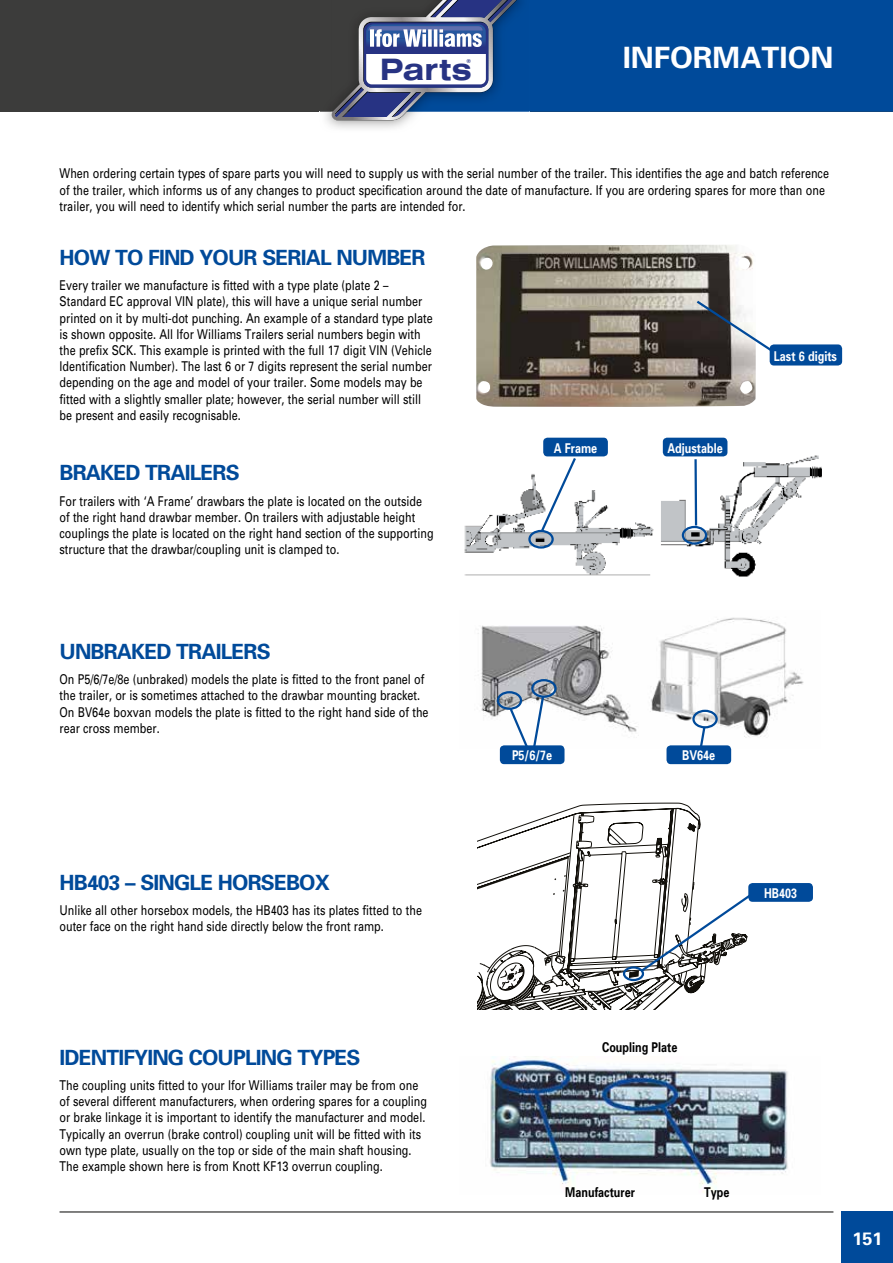
<style>
.page{position:relative;width:893px;height:1263px;background:#fff}
.page>*{position:absolute;margin:0;border:0;box-sizing:border-box;transform-origin:0 0}
.t1{font:700 expanded 29.55px "Swiss 721 BT";color:#273383}
.t2{font:700 29.4px "Univers";color:#fff}
.t3{font:700 21px "Univers";letter-spacing:-.04em;color:#004a9a}
.t4{font:700 18px "Univers";color:#fff}
.t5{font:13.5px/16.2px "Univers";color:#000;scale:.8 1}
.t6{font:700 13.5px "Univers";color:#fff;scale:.8 1}
.t7{font:700 13.5px "Univers";color:#000;scale:.8 1}
.t8{font:700 expanded 5.4px "Swiss 721 BT";color:#273383}
</style>
<div class="page">
<div style="left:842px;top:1211px;width:51px;height:52px;background:#004a9a"></div>
<hr style="left:60px;top:1211px;width:773px;height:2px;background:#575756">
<div style="left:0;top:0;width:893px;height:112px;background:#3c3c3b"></div>
<div style="left:530px;top:0;width:363px;height:112px;background:#004a9a"></div>
<img style="left:320px;top:111px;width:89px;height:18px">
<img style="left:518px;top:0;width:12px;height:112px">
<svg style="left:332px;top:0;width:186px;height:120px"></svg>
<img style="left:490px;top:1056px;width:298px;height:137px">
<img style="left:464px;top:437px;width:358px;height:140px">
<div style="left:543px;top:438px;width:65px;height:18px;background:#004a9a;border-radius:4px"></div>
<div style="left:663px;top:438px;width:64px;height:18px;background:#004a9a;border-radius:4px"></div>
<div style="left:528px;top:530px;width:26px;height:19px;border:2px solid #004a9a;border-radius:50%"></div>
<div style="left:682px;top:526px;width:25px;height:19px;border:2px solid #004a9a;border-radius:50%"></div>
<svg style="left:693px;top:457px;width:5px;height:71px"></svg>
<svg style="left:539px;top:455px;width:39px;height:79px"></svg>
<img style="left:478px;top:617px;width:326px;height:132px">
<div style="left:497px;top:691px;width:25px;height:19px;border:2px solid #004a9a;border-radius:50%"></div>
<div style="left:531px;top:679px;width:26px;height:19px;border:2px solid #004a9a;border-radius:50%"></div>
<div style="left:692px;top:710px;width:26px;height:18px;border:2px solid #004a9a;border-radius:50%"></div>
<svg style="left:508px;top:694px;width:38px;height:51px"></svg>
<svg style="left:696px;top:724px;width:11px;height:41px"></svg>
<div style="left:500px;top:745px;width:64px;height:19px;background:#004a9a;border-radius:4px"></div>
<div style="left:666px;top:745px;width:65px;height:19px;background:#004a9a;border-radius:4px"></div>
<svg style="left:477px;top:808px;width:271px;height:201px"></svg>
<div style="left:748px;top:883px;width:65px;height:19px;background:#004a9a;border-radius:4px"></div>
<div style="left:623px;top:966px;width:21px;height:15px;border:2px solid #004a9a;border-radius:50%"></div>
<img style="left:476px;top:245px;width:280px;height:162px">
<svg style="left:694px;top:298px;width:77px;height:64px"></svg>
<div style="left:770px;top:344px;width:72px;height:21px;background:#004a9a;border-radius:4px"></div>
<h1 class="t1" style="left:380px;top:52px;width:94px">Parts</h1>
<p class="t8" style="left:466px;top:58px;width:6px">®</p>
<h2 class="t2" style="left:623px;top:39px;width:212px">INFORMATION</h2>
<p class="t5" style="left:60px;top:165px;width:963px">When ordering certain types of spare parts you will need to supply us with the serial number of the trailer. This identifies the age and batch reference of the trailer, which informs us of any changes to product specification around the date of manufacture. If you are ordering spares for more than one trailer, you will need to identify which serial number the parts are intended for.</p>
<h3 class="t3" style="left:60px;top:244px;width:368px">HOW TO FIND YOUR SERIAL NUMBER</h3>
<p class="t5" style="left:60px;top:277px;width:468px">Every trailer we manufacture is fitted with a type plate (plate 2 – Standard EC approval VIN plate), this will have a unique serial number printed on it by multi-dot punching. An example of a standard type plate is shown opposite. All Ifor Williams Trailers serial numbers begin with the prefix SCK. This example is printed with the full 17 digit VIN (Vehicle Identification Number). The last 6 or 7 digits represent the serial number depending on the age and model of your trailer. Some models may be fitted with a slightly smaller plate; however, the serial number will still be present and easily recognisable.</p>
<h3 class="t3" style="left:60px;top:459px;width:182px">BRAKED TRAILERS</h3>
<p class="t5" style="left:60px;top:492px;width:469px">For trailers with ‘A Frame’ drawbars the plate is located on the outside of the right hand drawbar member. On trailers with adjustable height couplings the plate is located on the right hand section of the supporting structure that the drawbar/coupling unit is clamped to.</p>
<h3 class="t3" style="left:60px;top:638px;width:213px">UNBRAKED TRAILERS</h3>
<p class="t5" style="left:60px;top:671px;width:463px">On P5/6/7e/8e (unbraked) models the plate is fitted to the front panel of the trailer, or is sometimes attached to the drawbar mounting bracket.<br>On BV64e boxvan models the plate is fitted to the right hand side of the rear cross member.</p>
<p class="t6" style="left:554px;top:439px;width:56px">A Frame</p>
<p class="t6" style="left:667px;top:439px;width:71px">Adjustable</p>
<p class="t6" style="left:774px;top:348px;width:80px">Last 6 digits</p>
<p class="t6" style="left:512px;top:747px;width:52px">P5/6/7e</p>
<p class="t6" style="left:682px;top:747px;width:43px">BV64e</p>
<h3 class="t3" style="left:60px;top:868px;width:272px">HB403 – SINGLE HORSEBOX</h3>
<p class="t5" style="left:60px;top:901px;width:455px">Unlike all other horsebox models, the HB403 has its plates fitted to the outer face on the right hand side directly below the front ramp.</p>
<h3 class="t3" style="left:60px;top:1044px;width:303px">IDENTIFYING COUPLING TYPES</h3>
<p class="t5" style="left:60px;top:1077px;width:461px">The coupling units fitted to your Ifor Williams trailer may be from one of several different manufacturers, when ordering spares for a coupling or brake linkage it is important to identify the manufacturer and model.<br>Typically an overrun (brake control) coupling unit will be fitted with its own type plate, usually on the top or side of the main shaft housing.<br>The example shown here is from Knott KF13 overrun coupling.</p>
<p class="t6" style="left:764px;top:884px;width:43px">HB403</p>
<p class="t7" style="left:602px;top:1038px;width:96px">Coupling Plate</p>
<p class="t7" style="left:565px;top:1184px;width:89px">Manufacturer</p>
<p class="t7" style="left:704px;top:1184px;width:33px">Type</p>
<h3 class="t4" style="left:852px;top:1227px;width:32px">151</h3>
</div>
